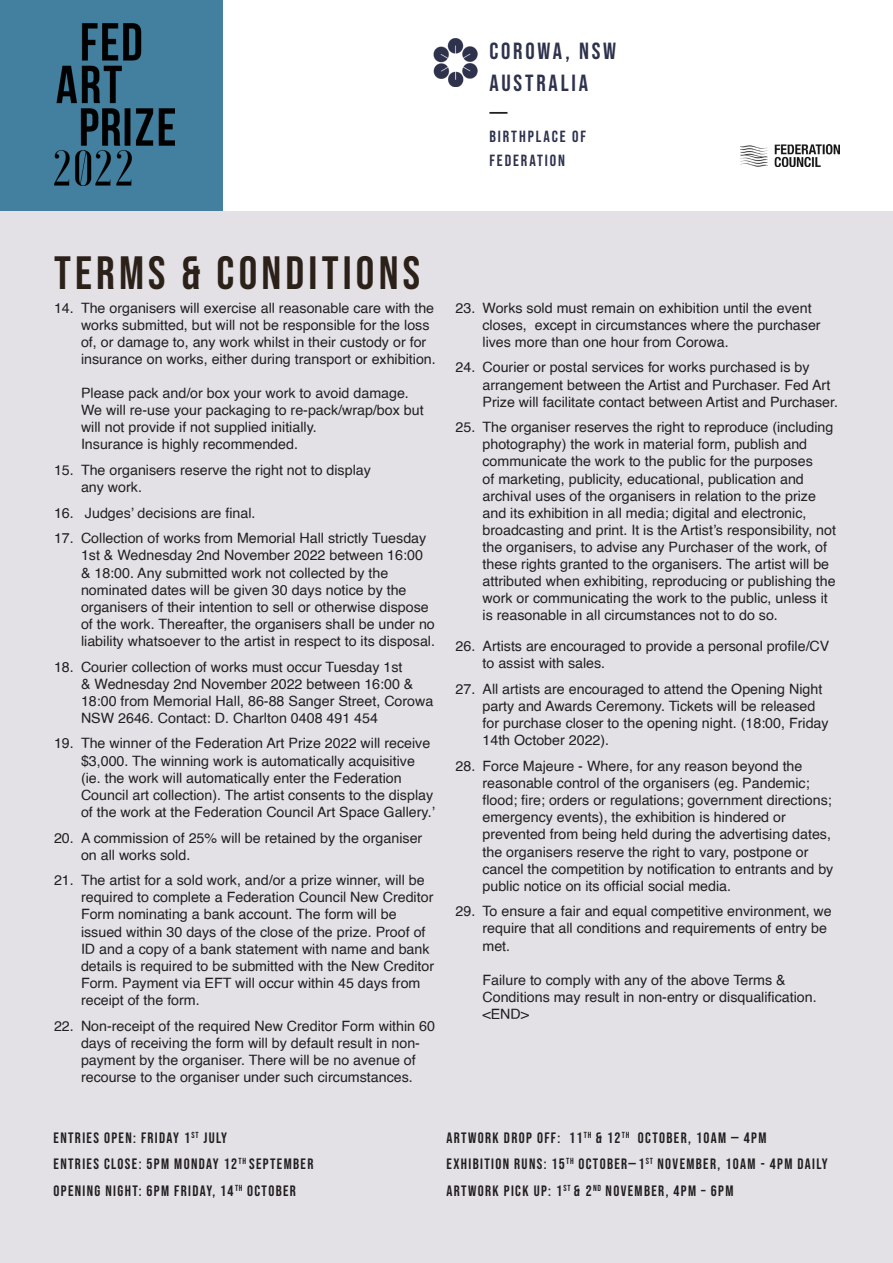
<style>
.page{position:relative;width:893px;height:1263px;background:#e3e1e6}
.page>*{position:absolute;margin:0;border:0;box-sizing:border-box;transform-origin:0 0}
.t1{font:46.5px "Bebas Neue";letter-spacing:.09em;color:#2b2119}
.t2{font:23.25px/32px "Bebas Neue";letter-spacing:.12em;color:#2e324d}
.t3{font:16.05px/24.5px "Bebas Neue";letter-spacing:.12em;color:#2e324d}
.t4{font:15px/26.5px "Bebas Neue";letter-spacing:.09em;color:#231f20}
.t5{font:14.25px/17.1px "Helvetica";color:#231f20}
</style>
<div class="page">
<div style="left:200px;top:0;width:693px;height:210px;background:#fff"></div>
<div style="left:0;top:0;width:223px;height:210px;background:#43809f"></div>
<img style="left:433px;top:38px;width:45px;height:48px">
<svg style="left:489px;top:112px;width:18px;height:2px"></svg>
<img style="left:741px;top:144px;width:98px;height:22px">
<img style="left:54px;top:23px;width:120px;height:163px">
<h2 class="t2" style="left:489px;top:35px;width:128px">COROWA, NSW<br>AUSTRALIA</h2>
<p class="t3" style="left:489px;top:124px;width:98px">BIRTHPLACE OF<br>FEDERATION</p>
<h1 class="t1" style="left:54px;top:247px;width:368px">TERMS &amp; CONDITIONS</h1>
<p class="t5" style="left:81px;top:299px;width:356px;text-indent:-27px">14. The organisers will exercise all reasonable care with the works submitted, but will not be responsible for the loss of, or damage to, any work whilst in their custody or for insurance on works, either during transport or exhibition.</p>
<p class="t5" style="left:81px;top:385px;width:344px">Please pack and/or box your work to avoid damage.<br>We will re-use your packaging to re-pack/wrap/box but will not provide if not supplied initially.<br>Insurance is highly recommended.</p>
<p class="t5" style="left:81px;top:462px;width:291px;text-indent:-27px">15. The organisers reserve the right not to display any work.</p>
<p class="t5" style="left:54px;top:505px;width:203px">16. Judges’ decisions are final.</p>
<p class="t5" style="left:81px;top:530px;width:356px;text-indent:-27px">17. Collection of works from Memorial Hall strictly Tuesday 1st &amp; Wednesday 2nd November 2022 between 16:00 &amp; 18:00. Any submitted work not collected by the nominated dates will be given 30 days notice by the organisers of their intention to sell or otherwise dispose of the work. Thereafter, the organisers shall be under no liability whatsoever to the artist in respect to its disposal.</p>
<p class="t5" style="left:81px;top:658px;width:354px;text-indent:-27px">18. Courier collection of works must occur Tuesday 1st<br>&amp; Wednesday 2nd November 2022 between 16:00 &amp; 18:00 from Memorial Hall, 86-88 Sanger Street, Corowa NSW 2646. Contact: D. Charlton 0408 491 454</p>
<p class="t5" style="left:81px;top:735px;width:355px;text-indent:-27px">19. The winner of the Federation Art Prize 2022 will receive $3,000. The winning work is automatically acquisitive (ie. the work will automatically enter the Federation Council art collection). The artist consents to the display of the work at the Federation Council Art Space Gallery.’</p>
<p class="t5" style="left:81px;top:829px;width:343px;text-indent:-27px">20. A commission of 25% will be retained by the organiser on all works sold.</p>
<p class="t5" style="left:81px;top:872px;width:355px;text-indent:-27px">21. The artist for a sold work, and/or a prize winner, will be required to complete a Federation Council New Creditor Form nominating a bank account. The form will be issued within 30 days of the close of the prize. Proof of ID and a copy of a bank statement with name and bank details is required to be submitted with the New Creditor Form. Payment via EFT will occur within 45 days from receipt of the form.</p>
<p class="t5" style="left:81px;top:1017px;width:355px;text-indent:-27px">22. Non-receipt of the required New Creditor Form within 60 days of receiving the form will by default result in non&shy;payment by the organiser. There will be no avenue of recourse to the organiser under such circumstances.</p>
<p class="t5" style="left:482px;top:299px;width:340px;text-indent:-27px">23. Works sold must remain on exhibition until the event closes, except in circumstances where the purchaser lives more than one hour from Corowa.</p>
<p class="t5" style="left:482px;top:359px;width:357px;text-indent:-27px">24. Courier or postal services for works purchased is by arrangement between the Artist and Purchaser. Fed Art<br>Prize will facilitate contact between Artist and Purchaser.</p>
<p class="t5" style="left:482px;top:419px;width:355px;text-indent:-27px">25. The organiser reserves the right to reproduce (including photography) the work in material form, publish and communicate the work to the public for the purposes<br>of marketing, publicity, educational, publication and archival uses of the organisers in relation to the prize and its exhibition in all media; digital and electronic, broadcasting and print. It is the Artist’s responsibility, not the organisers, to advise any Purchaser of the work, of these rights granted to the organisers. The artist will be attributed when exhibiting, reproducing or publishing the work or communicating the work to the public, unless it is reasonable in all circumstances not to do so.</p>
<p class="t5" style="left:482px;top:638px;width:348px;text-indent:-27px">26. Artists are encouraged to provide a personal profile/CV to assist with sales.</p>
<p class="t5" style="left:482px;top:681px;width:348px;text-indent:-27px">27. All artists are encouraged to attend the Opening Night party and Awards Ceremony. Tickets will be released for purchase closer to the opening night. (18:00, Friday 14th October 2022).</p>
<p class="t5" style="left:482px;top:758px;width:352px;text-indent:-27px">28. Force Majeure - Where, for any reason beyond the reasonable control of the organisers (eg. Pandemic; flood; fire; orders or regulations; government directions; emergency events), the exhibition is hindered or prevented from being held during the advertising dates, the organisers reserve the right to vary, postpone or cancel the competition by notification to entrants and by public notice on its official social media.</p>
<p class="t5" style="left:482px;top:903px;width:351px;text-indent:-27px">29. To ensure a fair and equal competitive environment, we require that all conditions and requirements of entry be met.</p>
<p class="t5" style="left:482px;top:971px;width:336px">Failure to comply with any of the above Terms &amp;<br>Conditions may result in non-entry or disqualification. &lt;END&gt;</p>
<p class="t4" style="left:54px;top:1124px;width:261px">ENTRIES OPEN: FRIDAY 1<sup>ST</sup> JULY<br>ENTRIES CLOSE: 5PM MONDAY 12<sup>TH</sup> SEPTEMBER<br>OPENING NIGHT: 6PM FRIDAY, 14<sup>TH</sup> OCTOBER</p>
<p class="t4" style="left:447px;top:1124px;width:383px">ARTWORK DROP OFF: 11<sup>TH</sup> &amp; 12<sup>TH</sup> OCTOBER, 10AM — 4PM<br>EXHIBITION RUNS: 15<sup>TH</sup> OCTOBER—1<sup>ST</sup> NOVEMBER, 10AM - 4PM DAILY<br>ARTWORK PICK UP: 1<sup>ST</sup> &amp; 2<sup>ND</sup> NOVEMBER, 4PM – 6PM</p>
</div>
